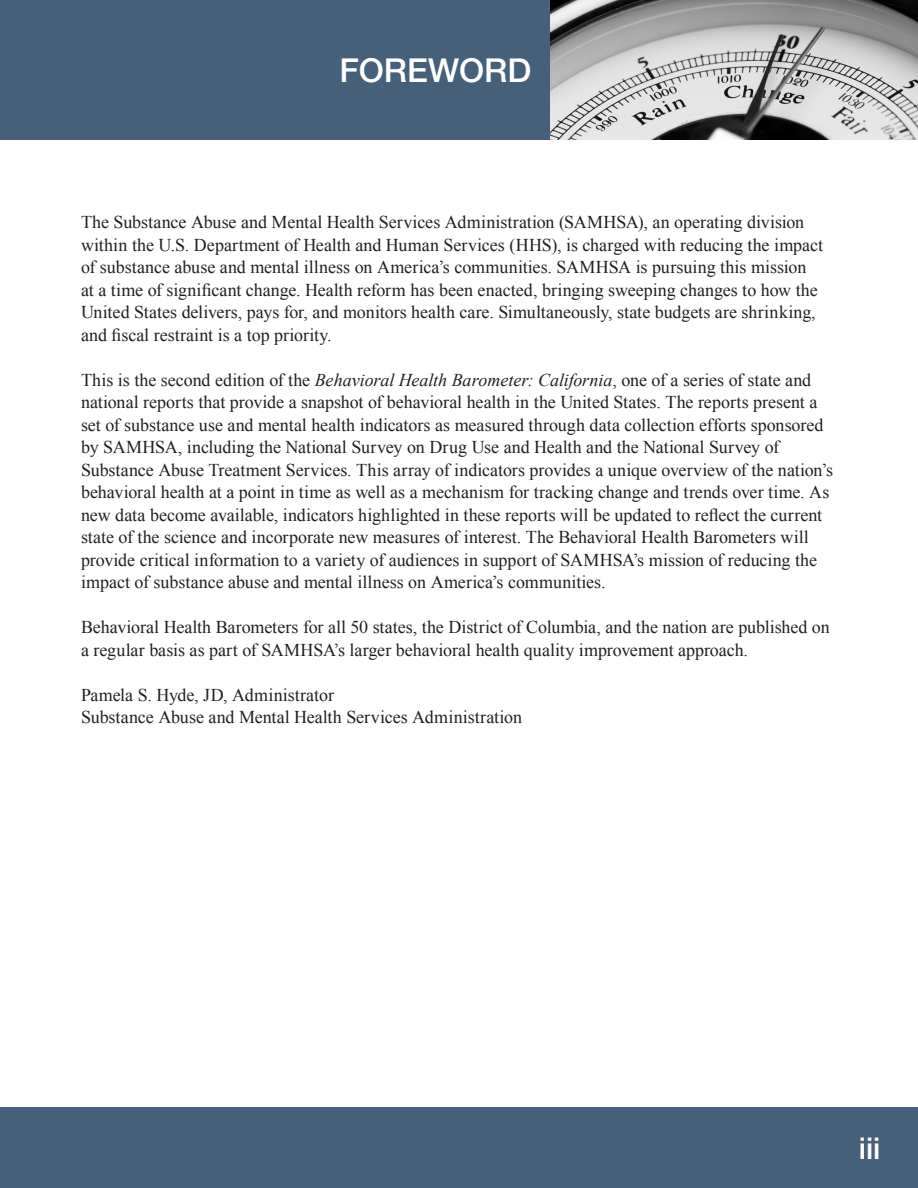
<style>
.page{position:relative;width:918px;height:1188px;background:#fff}
.page>*{position:absolute;margin:0;border:0;box-sizing:border-box;transform-origin:0 0}
.t1{font:500 33px "Helvetica Neue LT Std";color:#fff}
.t2{font:500 30px "Helvetica Neue LT Std";color:#fff}
.Body_text{font:18px/22.5px "Times New Roman";color:#231f20}
.s1{font-style:italic}
</style>
<div class="page">
<div style="left:0;top:0;width:551px;height:140px;background:#466079"></div>
<div style="left:0;top:1107px;width:918px;height:81px;background:#466079"></div>
<img style="left:551px;top:0;width:367px;height:140px">
<h2 class="t1" style="left:339px;top:50px;width:193px">FOREWORD</h2>
<p class="Body_text" style="left:81px;top:211px;width:744px">The Substance Abuse and Mental Health Services Administration (SAMHSA), an operating division within the U.S. Department of Health and Human Services (HHS), is charged with reducing the impact of substance abuse and mental illness on America’s communities. SAMHSA is pursuing this mission at a time of significant change. Health reform has been enacted, bringing sweeping changes to how the United States delivers, pays for, and monitors health care. Simultaneously, state budgets are shrinking, and fiscal restraint is a top priority.</p>
<p class="Body_text" style="left:81px;top:368px;width:754px">This is the second edition of the <span class="s1">Behavioral Health Barometer: California</span>, one of a series of state and national reports that provide a snapshot of behavioral health in the United States. The reports present a set of substance use and mental health indicators as measured through data collection efforts sponsored by SAMHSA, including the National Survey on Drug Use and Health and the National Survey of Substance Abuse Treatment Services. This array of indicators provides a unique overview of the nation’s behavioral health at a point in time as well as a mechanism for tracking change and trends over time. As new data become available, indicators highlighted in these reports will be updated to reflect the current state of the science and incorporate new measures of interest. The Behavioral Health Barometers will provide critical information to a variety of audiences in support of SAMHSA’s mission of reducing the impact of substance abuse and mental illness on America’s communities.</p>
<p class="Body_text" style="left:81px;top:616px;width:750px">Behavioral Health Barometers for all 50 states, the District of Columbia, and the nation are published on a regular basis as part of SAMHSA’s larger behavioral health quality improvement approach.</p>
<p class="Body_text" style="left:81px;top:683px;width:443px">Pamela S. Hyde, JD, Administrator<br>Substance Abuse and Mental Health Services Administration</p>
<h2 class="t2" style="left:859px;top:1130px;width:23px">iii</h2>
</div>
